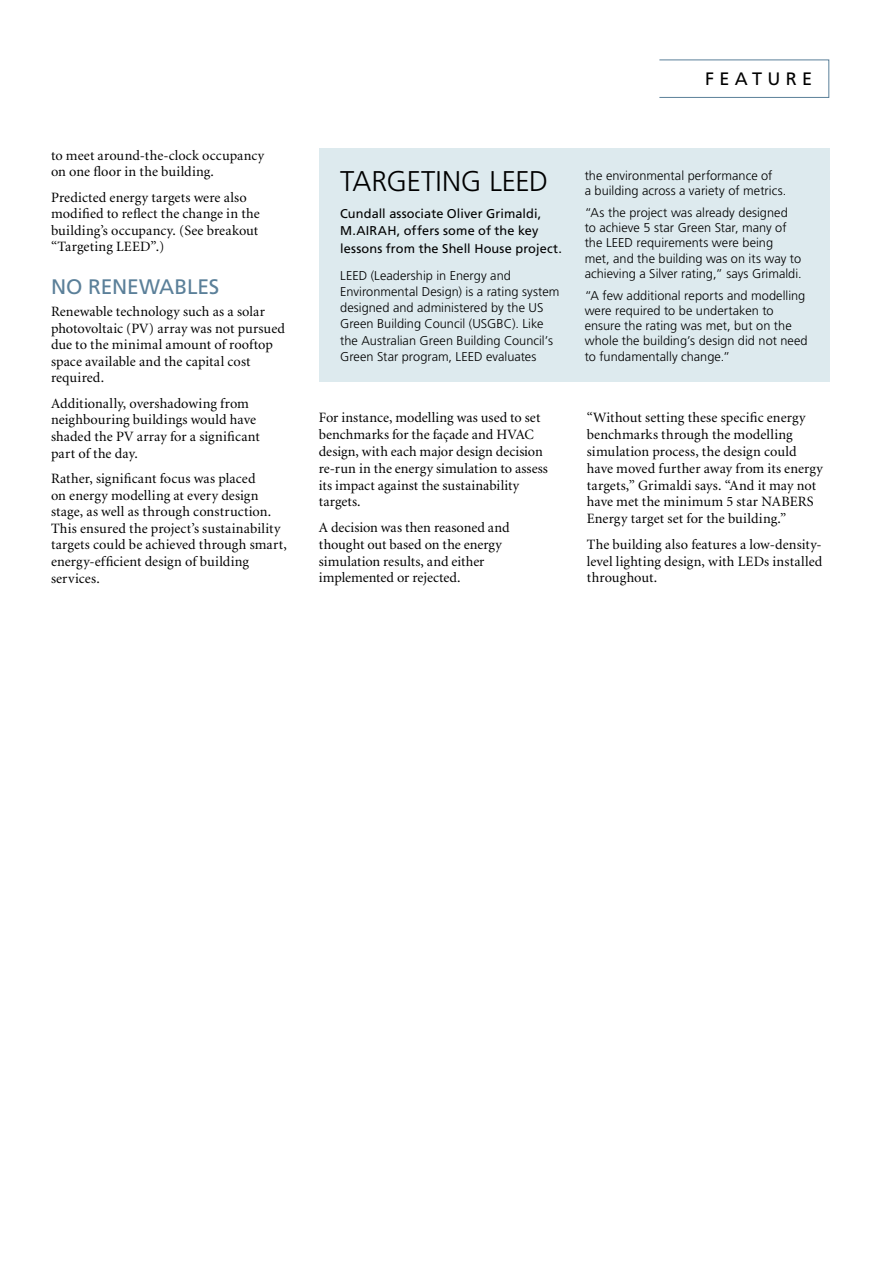
<style>
.page{position:relative;width:893px;height:1263px;background:#fff}
.page>*{position:absolute;margin:0;border:0;box-sizing:border-box;transform-origin:0 0}
.t1{font:300 28.5px "Frutiger LT Std";letter-spacing:-.005em;color:#000}
.t2{font:21px "Frutiger LT Std";letter-spacing:-.01em;color:#5b8099}
.t3{font:18px "Frutiger LT Std";letter-spacing:.295em;color:#000}
.t4{font:14.25px/16.5px "Minion";letter-spacing:.005em;color:#000}
.t5{font:300 12.75px/15.3px "Frutiger LT Std";color:#000}
.t6{font:12.75px/17.7px "Frutiger LT Std";letter-spacing:.01em;color:#000}
</style>
<div class="page">
<div style="left:659px;top:60px;width:170px;height:38px;border:1px solid #5b8099"></div>
<div style="left:319px;top:149px;width:510px;height:233px;background:#ddeaee"></div>
<p class="t4" style="left:51px;top:147px;width:215px">to meet around-the-clock occupancy on one floor in the building.</p>
<p class="t4" style="left:51px;top:189px;width:210px">Predicted energy targets were also modified to reflect the change in the building’s occupancy. (See breakout “Targeting LEED”.)</p>
<h2 class="t2" style="left:51px;top:274px;width:170px">NO RENEWABLES</h2>
<p class="t4" style="left:51px;top:304px;width:235px">Renewable technology such as a solar photovoltaic (PV) array was not pursued due to the minimal amount of rooftop space available and the capital cost required.</p>
<p class="t4" style="left:51px;top:396px;width:210px">Additionally, overshadowing from neighbouring buildings would have shaded the PV array for a significant part of the day.</p>
<p class="t4" style="left:51px;top:471px;width:237px">Rather, significant focus was placed<br>on energy modelling at every design stage, as well as through construction.<br>This ensured the project’s sustainability targets could be achieved through smart, energy-efficient design of building services.</p>
<p class="t3" style="left:705px;top:69px;width:108px">FEATURE</p>
<h1 class="t1" style="left:340px;top:165px;width:209px">TARGETING LEED</h1>
<p class="t6" style="left:340px;top:204px;width:223px">Cundall associate Oliver Grimaldi,<br>M.AIRAH, offers some of the key lessons from the Shell House project.</p>
<p class="t5" style="left:340px;top:268px;width:221px;line-height:16.2px">LEED (Leadership in Energy and Environmental Design) is a rating system designed and administered by the US Green Building Council (USGBC). Like the Australian Green Building Council’s Green Star program, LEED evaluates</p>
<p class="t4" style="left:319px;top:410px;width:231px">For instance, modelling was used to set benchmarks for the façade and HVAC design, with each major design decision re-run in the energy simulation to assess its impact against the sustainability targets.</p>
<p class="t4" style="left:319px;top:520px;width:192px">A decision was then reasoned and thought out based on the energy simulation results, and either implemented or rejected.</p>
<p class="t5" style="left:585px;top:168px;width:203px">the environmental performance of<br>a building across a variety of metrics.</p>
<p class="t5" style="left:585px;top:205px;width:218px">“As the project was already designed to achieve 5 star Green Star, many of the LEED requirements were being<br>met, and the building was on its way to achieving a Silver rating,” says Grimaldi.</p>
<p class="t5" style="left:585px;top:288px;width:225px">“A few additional reports and modelling were required to be undertaken to ensure the rating was met, but on the whole the building’s design did not need to fundamentally change.”</p>
<p class="t4" style="left:587px;top:410px;width:238px">“Without setting these specific energy benchmarks through the modelling simulation process, the design could have moved further away from its energy targets,” Grimaldi says. “And it may not have met the minimum 5 star NABERS Energy target set for the building.”</p>
<p class="t4" style="left:587px;top:536px;width:237px;text-align:justify">The building also features a low-density&shy;level lighting design, with LEDs installed throughout.</p>
</div>
